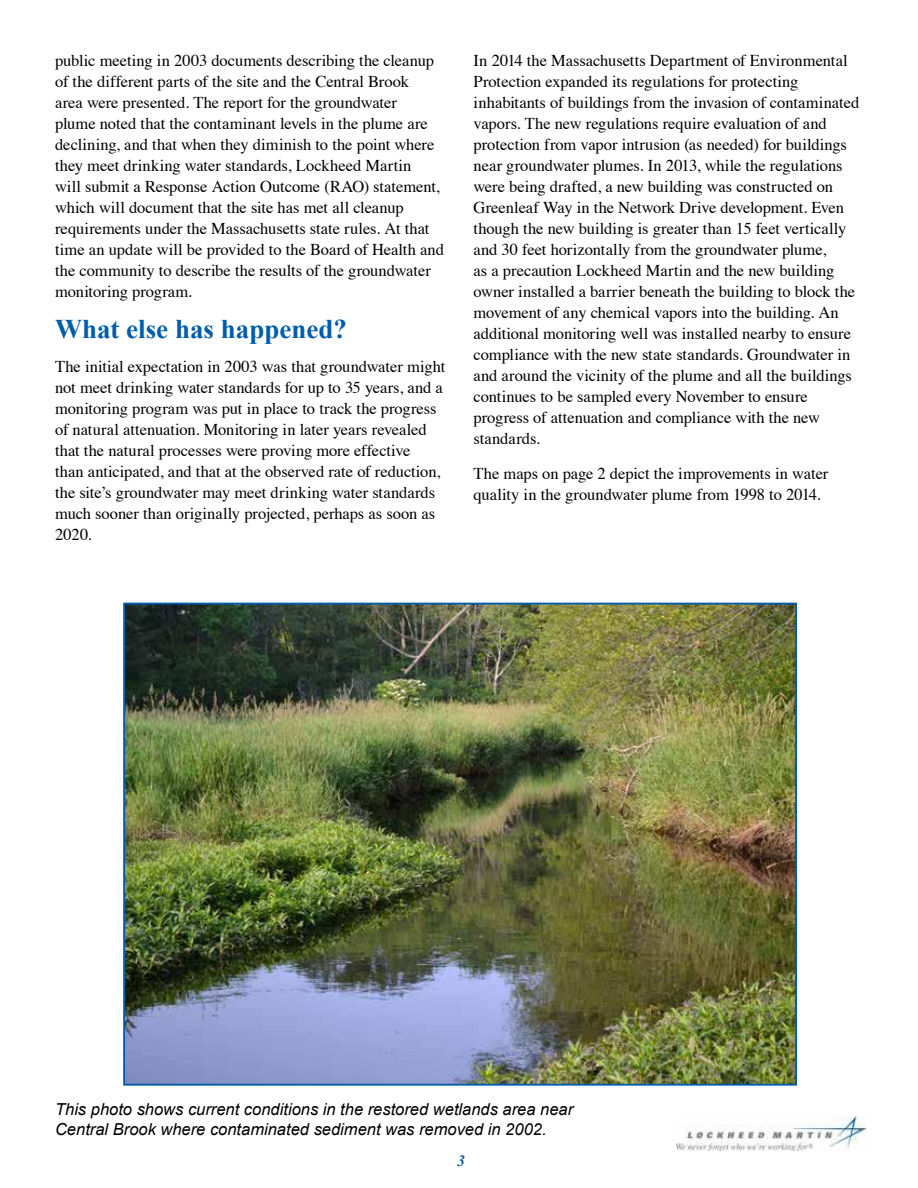
<style>
.page{position:relative;width:918px;height:1188px;background:#fff}
.page>*{position:absolute;margin:0;border:0;box-sizing:border-box;transform-origin:0 0}
.t1{font:700 27px "Times New Roman";color:#005daa}
.t2{font:16.5px/21px "Times";letter-spacing:-.005em;color:#000}
.t3{font:italic 16.5px/19.8px "Arial";color:#000}
.t4{font:italic 700 15.75px "Times New Roman";color:#005daa}
</style>
<div class="page">
<img style="left:126px;top:606px;width:668px;height:477px">
<div style="left:123px;top:603px;width:674px;height:483px;border:2px solid #005daa"></div>
<img style="left:677px;top:1116px;width:188px;height:34px">
<p class="t2" style="left:55px;top:49px;width:390px">public meeting in 2003 documents describing the cleanup of the different parts of the site and the Central Brook<br>area were presented. The report for the groundwater<br>plume noted that the contaminant levels in the plume are declining, and that when they diminish to the point where they meet drinking water standards, Lockheed Martin<br>will submit a Response Action Outcome (RAO) statement, which will document that the site has met all cleanup requirements under the Massachusetts state rules. At that time an update will be provided to the Board of Health and the community to describe the results of the groundwater monitoring program.</p>
<h1 class="t1" style="left:55px;top:310px;width:293px">What else has happened?</h1>
<p class="t2" style="left:55px;top:355px;width:392px">The initial expectation in 2003 was that groundwater might not meet drinking water standards for up to 35 years, and a monitoring program was put in place to track the progress of natural attenuation. Monitoring in later years revealed that the natural processes were proving more effective<br>than anticipated, and that at the observed rate of reduction, the site’s groundwater may meet drinking water standards much sooner than originally projected, perhaps as soon as 2020.</p>
<p class="t2" style="left:474px;top:49px;width:387px">In 2014 the Massachusetts Department of Environmental Protection expanded its regulations for protecting inhabitants of buildings from the invasion of contaminated vapors. The new regulations require evaluation of and protection from vapor intrusion (as needed) for buildings near groundwater plumes. In 2013, while the regulations were being drafted, a new building was constructed on Greenleaf Way in the Network Drive development. Even though the new building is greater than 15 feet vertically and 30 feet horizontally from the groundwater plume,<br>as a precaution Lockheed Martin and the new building owner installed a barrier beneath the building to block the movement of any chemical vapors into the building. An additional monitoring well was installed nearby to ensure compliance with the new state standards. Groundwater in and around the vicinity of the plume and all the buildings continues to be sampled every November to ensure progress of attenuation and compliance with the new standards.</p>
<p class="t2" style="left:474px;top:462px;width:356px">The maps on page 2 depict the improvements in water quality in the groundwater plume from 1998 to 2014.</p>
<p class="t3" style="left:55px;top:1100px;width:520px">This photo shows current conditions in the restored wetlands area near<br>Central Brook where contaminated sediment was removed in 2002.</p>
<p class="t4" style="left:457px;top:1150px;width:9px">3</p>
</div>
